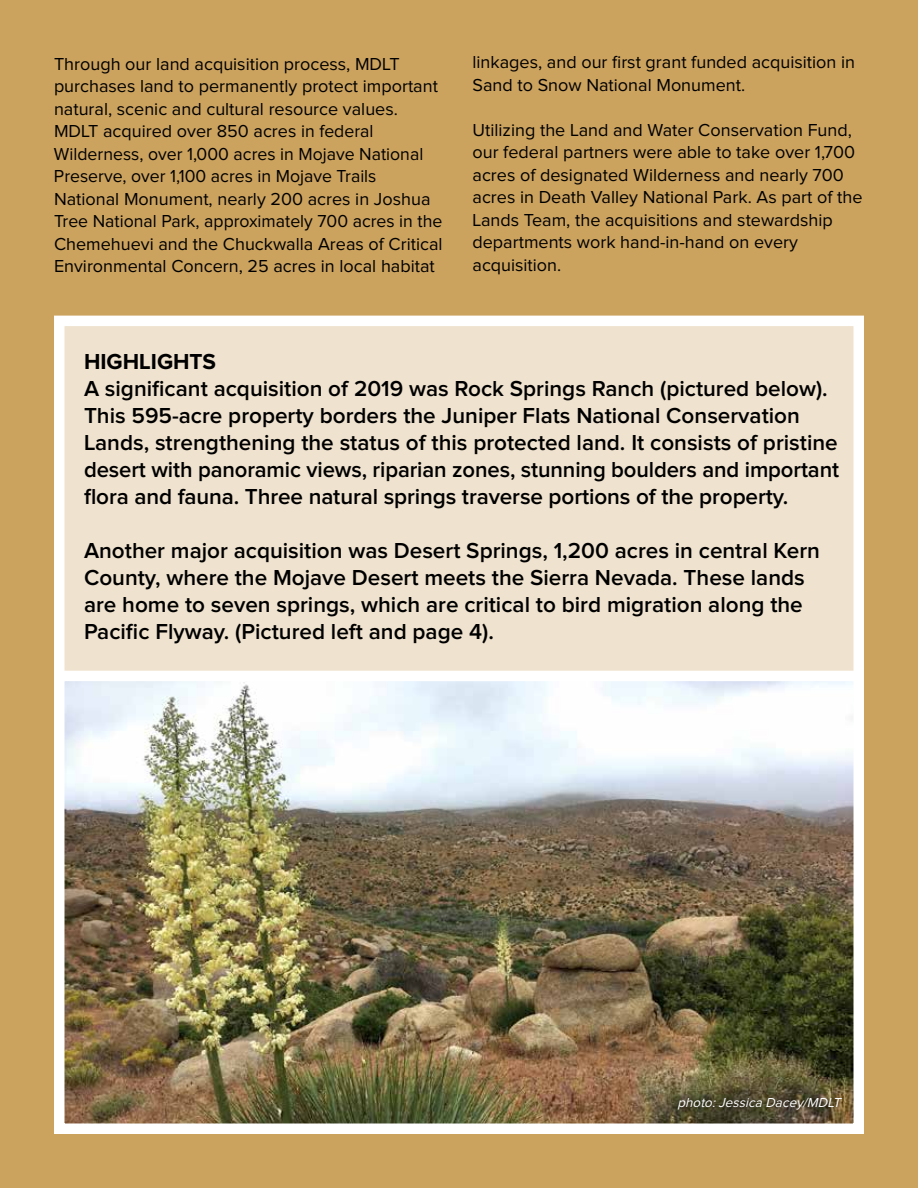
<style>
.page{position:relative;width:918px;height:1188px;background:#cba25e}
.page>*{position:absolute;margin:0;border:0;box-sizing:border-box;transform-origin:0 0}
.t1{font:600 22.5px/27px "Proxima Nova";color:#000}
.t2{font:700 22.5px "Proxima Nova";color:#000}
.t3{font:18px/22.5px "Proxima Nova";color:#000}
.t4{font:italic 13.5px "Proxima Nova";color:#fff}
</style>
<div class="page">
<div style="left:60px;top:324px;width:795px;height:580px;background:#efe2ce"></div>
<div style="left:54px;top:316px;width:810px;height:594px;border:10px solid #fff"></div>
<img style="left:65px;top:682px;width:788px;height:441px">
<div style="left:54px;top:671px;width:810px;height:463px;border:10px solid #fff"></div>
<svg style="left:670px;top:1090px;width:179px;height:27px;background:#514a30"></svg>
<p class="t3" style="left:54px;top:53px;width:390px">Through our land acquisition process, MDLT purchases land to permanently protect important natural, scenic and cultural resource values.<br>MDLT acquired over 850 acres in federal Wilderness, over 1,000 acres in Mojave National Preserve, over 1,100 acres in Mojave Trails National Monument, nearly 200 acres in Joshua Tree National Park, approximately 700 acres in the Chemehuevi and the Chuckwalla Areas of Critical Environmental Concern, 25 acres in local habitat</p>
<p class="t3" style="left:472px;top:52px;width:384px">linkages, and our first grant funded acquisition in<br>Sand to Snow National Monument.</p>
<p class="t3" style="left:472px;top:119px;width:392px">Utilizing the Land and Water Conservation Fund, our federal partners were able to take over 1,700 acres of designated Wilderness and nearly 700 acres in Death Valley National Park. As part of the Lands Team, the acquisitions and stewardship departments work hand-in-hand on every acquisition.</p>
<p class="t2" style="left:84px;top:352px;width:134px">HIGHLIGHTS</p>
<p class="t1" style="left:84px;top:376px;width:757px">A significant acquisition of 2019 was Rock Springs Ranch (pictured below).<br>This 595-acre property borders the Juniper Flats National Conservation Lands, strengthening the status of this protected land. It consists of pristine desert with panoramic views, riparian zones, stunning boulders and important flora and fauna. Three natural springs traverse portions of the property.</p>
<p class="t1" style="left:84px;top:538px;width:738px">Another major acquisition was Desert Springs, 1,200 acres in central Kern County, where the Mojave Desert meets the Sierra Nevada. These lands are home to seven springs, which are critical to bird migration along the Pacific Flyway. (Pictured left and page 4).</p>
<p class="t4" style="left:677px;top:1097px;width:168px">photo:Jessica Dacey/MDLT</p>
</div>
